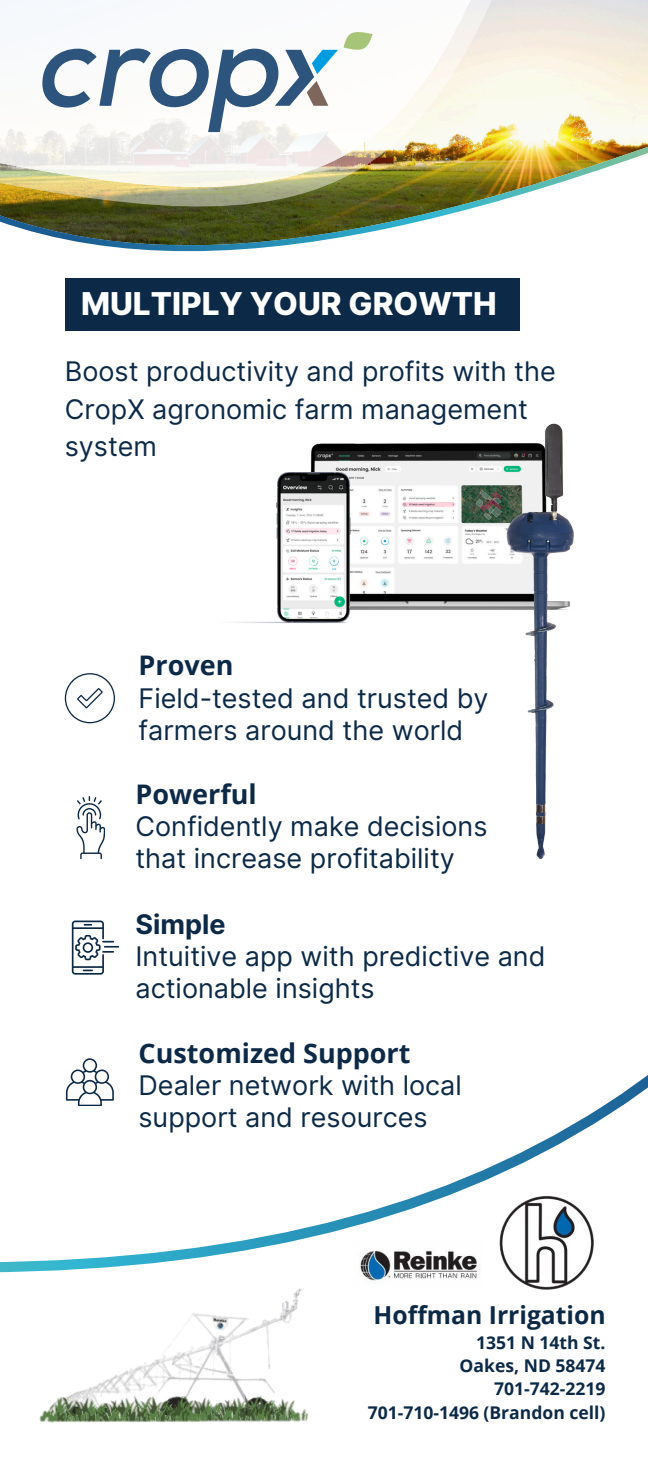
<style>
.page{position:relative;width:648px;height:1458px;background:#fff}
.page>*{position:absolute;margin:0;border:0;box-sizing:border-box;transform-origin:0 0}
.t1{font:800 31.5px "Inter";color:#fff}
.t2{font:27px/31.9px "Inter";color:#0c2a48}
.t3{font:700 24.75px "Open Sans";color:#0c2a48}
.t4{font:700 17.55px "Open Sans";color:#0c2a48}
.s1{font-family:"Open Sans";font-weight:700}
.s2{font-weight:700}
</style>
<div class="page">
<svg style="left:72px;top:921px;width:47px;height:54px"></svg>
<svg style="left:76px;top:796px;width:29px;height:63px"></svg>
<svg style="left:65px;top:673px;width:50px;height:50px"></svg>
<svg style="left:0;top:1075px;width:648px;height:198px"></svg>
<svg style="left:66px;top:1058px;width:47px;height:48px"></svg>
<img style="left:284px;top:443px;width:213px;height:167px">
<img style="left:232px;top:473px;width:121px;height:150px">
<svg style="left:0;top:0;width:506px;height:85px"></svg>
<svg style="left:42px;top:49px;width:296px;height:36px"></svg>
<svg style="left:344px;top:30px;width:29px;height:22px"></svg>
<img style="left:0;top:85px;width:648px;height:167px">
<div style="left:65px;top:278px;width:455px;height:53px;background:#0c2a48"></div>
<img style="left:497px;top:423px;width:77px;height:436px">
<img style="left:39px;top:1288px;width:268px;height:135px">
<img style="left:499px;top:1195px;width:96px;height:95px">
<img style="left:353px;top:1240px;width:128px;height:43px">
<p class="t1" style="left:81px;top:284px;width:417px">MULTIPLY YOUR GROWTH</p>
<p class="t2" style="left:65px;top:353px;width:493px;line-height:37.1px">Boost productivity and profits with the<br>CropX agronomic farm management system</p>
<h2 class="t2" style="left:139px;top:650px;width:352px"><span class="s1">Proven<br></span>Field-tested and trusted by farmers around the world</h2>
<p class="t2" style="left:136px;top:778px;width:354px"><span class="s1">Powerful<br></span>Confidently make decisions that increase profitability</p>
<p class="t2" style="left:136px;top:908px;width:411px"><span class="s2">Simple<br></span>Intuitive app with predictive and actionable insights</p>
<h2 class="t2" style="left:139px;top:1037px;width:325px"><span class="s1">Customized Support<br></span>Dealer network with local support and resources</h2>
<h2 class="t3" style="left:374px;top:1297px;width:234px">Hoffman Irrigation</h2>
<p class="t4" style="left:476px;top:1330px;width:131px">1351 N 14th St.</p>
<p class="t4" style="left:460px;top:1353px;width:147px">Oakes, ND 58474</p>
<h2 class="t4" style="left:494px;top:1377px;width:113px">701-742-2219</h2>
<p class="t4" style="left:368px;top:1400px;width:239px">701-710-1496 (Brandon cell)</p>
</div>
